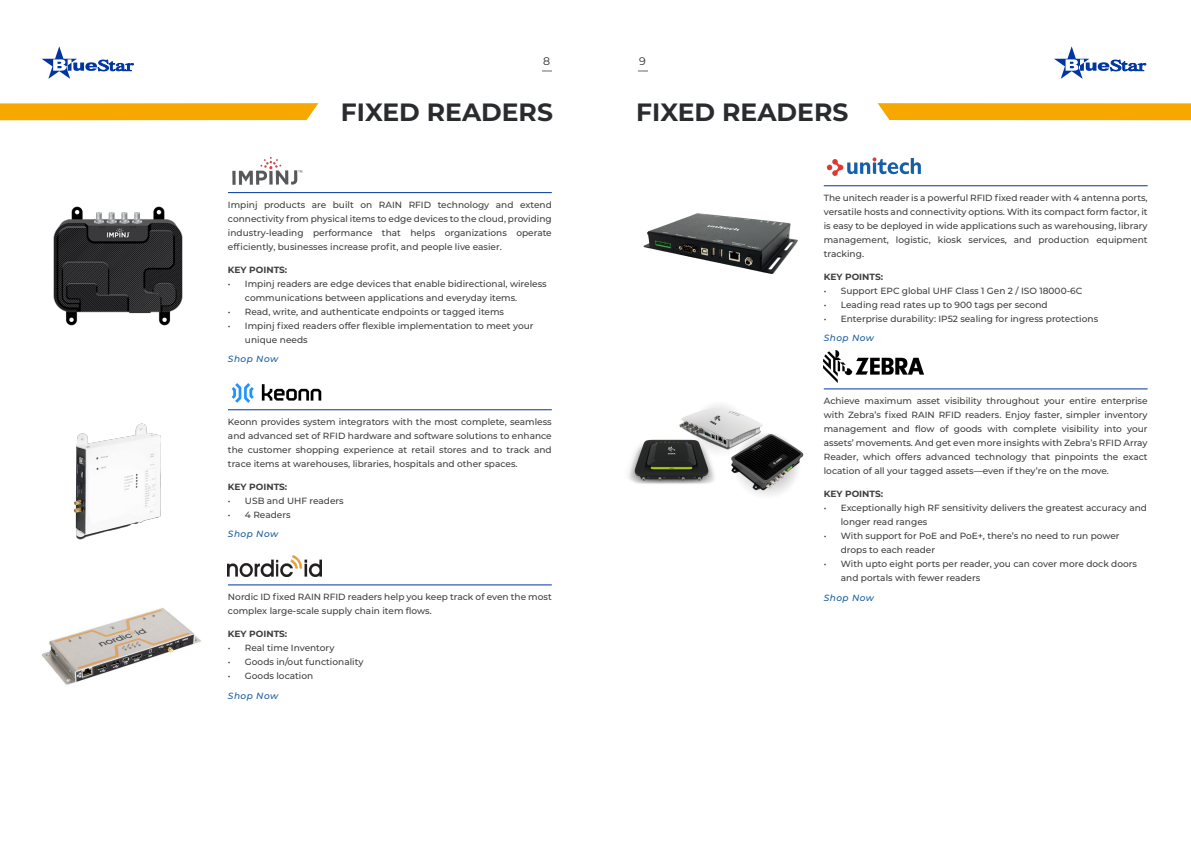
<style>
.page{position:relative;width:1191px;height:842px;background:#fff}
.page>*{position:absolute;margin:0;border:0;box-sizing:border-box;transform-origin:0 0}
.Headline{font:700 25px "Montserrat";color:#292b2f}
.t1{font:11px "Montserrat";color:#292b2f}
.Paragraph{font:500 9px/14px "Montserrat";color:#3e3e3f}
.KeyPoints{font:700 9px "Montserrat";color:#3e3e3f}
.Websites{font:italic 500 9px "Montserrat";letter-spacing:.05em;color:#175d9e}
</style>
<div class="page">
<hr style="left:823px;top:185px;width:324px;height:1px;background:#0036a0">
<hr style="left:823px;top:388px;width:324px;height:1px;background:#0036a0">
<img style="left:826px;top:157px;width:95px;height:19px">
<img style="left:823px;top:351px;width:100px;height:32px">
<img style="left:643px;top:213px;width:155px;height:61px">
<svg style="left:42px;top:46px;width:92px;height:33px"></svg>
<svg style="left:1054px;top:46px;width:92px;height:33px"></svg>
<svg style="left:638px;top:70px;width:9px;height:2px"></svg>
<svg style="left:542px;top:70px;width:10px;height:2px"></svg>
<svg style="left:0;top:103px;width:318px;height:17px;background:#f6ab09"></svg>
<svg style="left:877px;top:103px;width:314px;height:17px;background:#f6ab09"></svg>
<hr style="left:228px;top:192px;width:324px;height:1px;background:#0036a0">
<hr style="left:228px;top:409px;width:324px;height:1px;background:#0036a0">
<hr style="left:228px;top:584px;width:324px;height:1px;background:#0036a0">
<img style="left:232px;top:157px;width:71px;height:28px">
<img style="left:231px;top:383px;width:91px;height:20px">
<img style="left:228px;top:555px;width:93px;height:21px">
<img style="left:628px;top:405px;width:176px;height:90px">
<img style="left:42px;top:608px;width:159px;height:77px">
<img style="left:53px;top:206px;width:130px;height:120px">
<img style="left:74px;top:423px;width:87px;height:117px">
<p class="t1" style="left:543px;top:53px;width:9px">8</p>
<p class="t1" style="left:639px;top:53px;width:8px">9</p>
<p class="Headline" style="left:341px;top:94px;width:214px">FIXED READERS</p>
<p class="Headline" style="left:636px;top:94px;width:214px">FIXED READERS</p>
<p class="Paragraph" style="left:228px;top:198px;width:325px;text-align:justify">Impinj products are built on RAIN RFID technology and extend connectivity from physical items to edge devices to the cloud, providing industry-leading performance that helps organizations operate efficiently, businesses increase profit, and people live easier.</p>
<p class="KeyPoints" style="left:228px;top:263px;width:61px">KEY POINTS:</p>
<p class="Paragraph" style="left:245px;top:276px;width:303px;text-indent:-17px">• Impinj readers are edge devices that enable bidirectional, wireless communications between applications and everyday items.</p>
<p class="Paragraph" style="left:228px;top:304px;width:278px">• Read, write, and authenticate endpoints or tagged items</p>
<p class="Paragraph" style="left:245px;top:318px;width:290px;text-indent:-17px">• Impinj fixed readers offer flexible implementation to meet your unique needs</p>
<p class="Websites" style="left:228px;top:353px;width:52px">Shop Now</p>
<p class="Paragraph" style="left:228px;top:415px;width:325px;text-align:justify">Keonn provides system integrators with the most complete, seamless and advanced set of RFID hardware and software solutions to enhance the customer shopping experience at retail stores and to track and trace items at warehouses, libraries, hospitals and other spaces.</p>
<p class="KeyPoints" style="left:228px;top:480px;width:61px">KEY POINTS:</p>
<p class="Paragraph" style="left:228px;top:493px;width:117px">• USB and UHF readers</p>
<p class="Paragraph" style="left:228px;top:507px;width:64px">• 4 Readers</p>
<p class="Websites" style="left:228px;top:528px;width:52px">Shop Now</p>
<p class="Paragraph" style="left:228px;top:590px;width:325px">Nordic ID fixed RAIN RFID readers help you keep track of even the most complex large-scale supply chain item flows.</p>
<p class="KeyPoints" style="left:228px;top:627px;width:61px">KEY POINTS:</p>
<p class="Paragraph" style="left:228px;top:640px;width:108px">• Real time Inventory</p>
<p class="Paragraph" style="left:228px;top:654px;width:137px">• Goods in/out functionality</p>
<p class="Paragraph" style="left:228px;top:668px;width:87px">• Goods location</p>
<p class="Websites" style="left:228px;top:689px;width:52px">Shop Now</p>
<p class="Paragraph" style="left:823px;top:191px;width:325px;text-align:justify">The unitech reader is a powerful RFID fixed reader with 4 antenna ports, versatile hosts and connectivity options. With its compact form factor, it is easy to be deployed in wide applications such as warehousing, library management, logistic, kiosk services, and production equipment tracking.</p>
<p class="KeyPoints" style="left:823px;top:270px;width:61px">KEY POINTS:</p>
<p class="Paragraph" style="left:823px;top:283px;width:260px">• Support EPC global UHF Class 1 Gen 2 / ISO 18000-6C</p>
<p class="Paragraph" style="left:823px;top:297px;width:225px">• Leading read rates up to 900 tags per second</p>
<p class="Paragraph" style="left:823px;top:311px;width:276px">• Enterprise durability: IP52 sealing for ingress protections</p>
<p class="Websites" style="left:823px;top:332px;width:52px">Shop Now</p>
<p class="Paragraph" style="left:823px;top:394px;width:325px;text-align:justify">Achieve maximum asset visibility throughout your entire enterprise with Zebra’s fixed RAIN RFID readers. Enjoy faster, simpler inventory management and flow of goods with complete visibility into your assets’ movements. And get even more insights with Zebra’s RFID Array Reader, which offers advanced technology that pinpoints the exact location of all your tagged assets—even if they’re on the move.</p>
<p class="KeyPoints" style="left:823px;top:487px;width:61px">KEY POINTS:</p>
<p class="Paragraph" style="left:840px;top:500px;width:308px;text-indent:-17px">• Exceptionally high RF sensitivity delivers the greatest accuracy and longer read ranges</p>
<p class="Paragraph" style="left:840px;top:528px;width:280px;text-indent:-17px">• With support for PoE and PoE+, there’s no need to run power drops to each reader</p>
<p class="Paragraph" style="left:840px;top:556px;width:298px;text-indent:-17px">• With upto eight ports per reader, you can cover more dock doors and portals with fewer readers</p>
<p class="Websites" style="left:823px;top:591px;width:52px">Shop Now</p>
</div>
